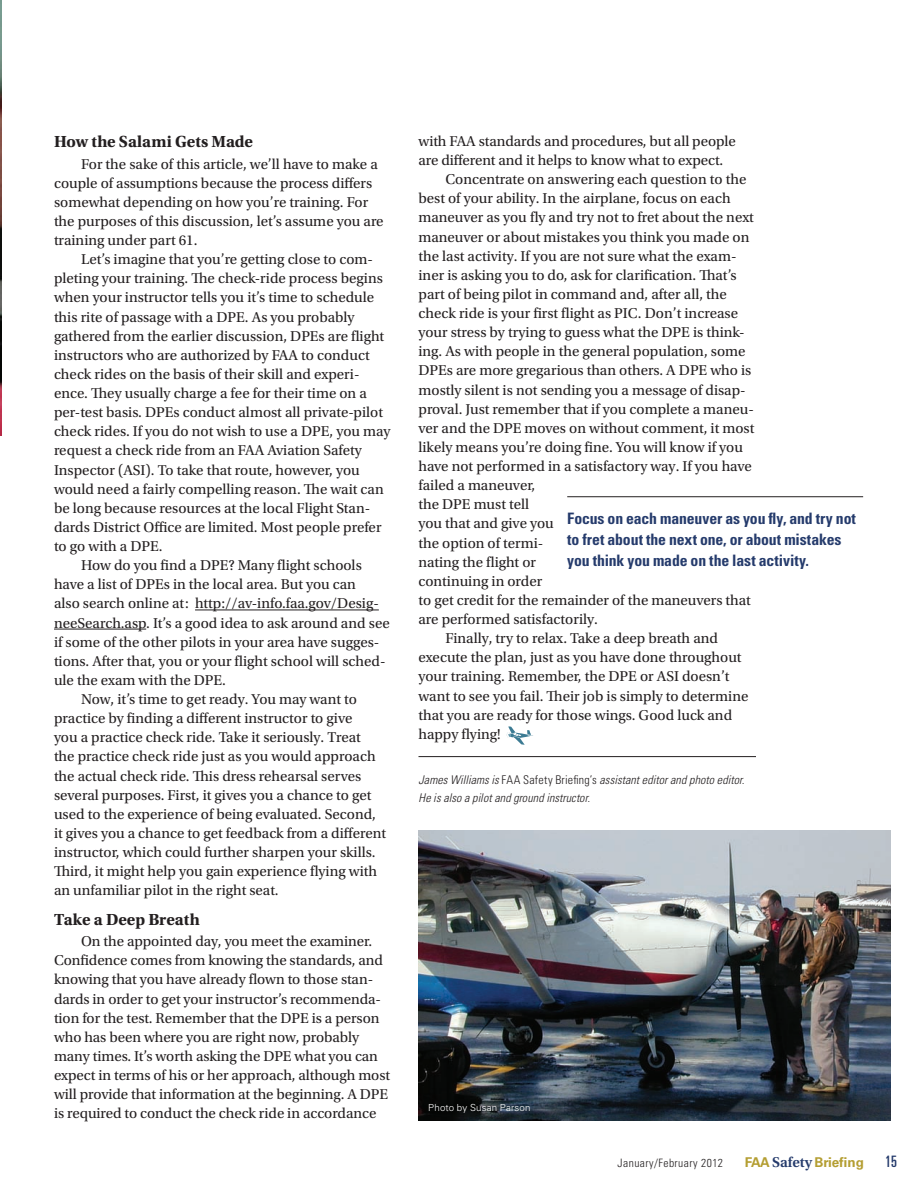
<style>
.page{position:relative;width:918px;height:1188px;background:#fff}
.page>*{position:absolute;margin:0;border:0;box-sizing:border-box;transform-origin:0 0}
.t1{font:700 16.8px "Utopia Std";letter-spacing:-.005em;color:#231f20}
.t2{font:700 condensed 15.75px/21px "Univers LT Std";letter-spacing:-.01em;color:#253b6c}
.t3{font:ultra-condensed 15.75px "Univers LT Std";color:#253b6c}
.t4{font:15px/19px "Utopia Std";color:#231f20}
.t5{font:700 13.5px "Univers LT Std";color:#b49e32}
.t6{font:italic 300 condensed 12px/18px "Univers LT Std";letter-spacing:.005em;color:#231f20}
.t7{font:300 condensed 11.55px "Univers LT Std";letter-spacing:.04em;color:#231f20}
.t8{font:300 9.75px "Univers LT Std";letter-spacing:.015em;color:#fff}
.s1{font-style:normal}
.s2{font-family:"Utopia Std";font-weight:600;font-size:15px;color:#253b6c}
</style>
<div class="page">
<img style="left:0;top:0;width:2px;height:330px">
<hr style="left:195px;top:610px;width:184px;height:1px;background:#231f20">
<hr style="left:54px;top:629px;width:92px;height:1px;background:#231f20">
<hr style="left:418px;top:756px;width:338px;height:1px;background:#231f20">
<svg style="left:507px;top:726px;width:26px;height:19px"></svg>
<hr style="left:567px;top:496px;width:296px;height:1px;background:#231f20">
<img style="left:418px;top:831px;width:473px;height:289px">
<p class="t1" style="left:54px;top:132px;width:201px">How the Salami Gets Made</p>
<p class="t4" style="left:81px;top:154px;width:298px">For the sake of this article, we’ll have to make a</p>
<p class="t4" style="left:54px;top:174px;width:320px">couple of assumptions because the process differs</p>
<p class="t4" style="left:54px;top:193px;width:316px">somewhat depending on how you’re training. For</p>
<p class="t4" style="left:54px;top:212px;width:331px">the purposes of this discussion, let’s assume you are</p>
<p class="t4" style="left:54px;top:231px;width:145px">training under part 61.</p>
<p class="t4" style="left:81px;top:250px;width:294px">Let’s imagine that you’re getting close to com-</p>
<p class="t4" style="left:54px;top:269px;width:330px">pleting your training. The check-ride process begins</p>
<p class="t4" style="left:54px;top:288px;width:322px">when your instructor tells you it’s time to schedule</p>
<p class="t4" style="left:54px;top:307px;width:302px">this rite of passage with a DPE. As you probably</p>
<p class="t4" style="left:54px;top:327px;width:332px">gathered from the earlier discussion, DPEs are flight</p>
<p class="t4" style="left:54px;top:346px;width:317px">instructors who are authorized by FAA to conduct</p>
<p class="t4" style="left:54px;top:365px;width:307px">check rides on the basis of their skill and experi-</p>
<p class="t4" style="left:54px;top:384px;width:314px">ence. They usually charge a fee for their time on a</p>
<p class="t4" style="left:54px;top:403px;width:331px">per-test basis. DPEs conduct almost all private-pilot</p>
<p class="t4" style="left:54px;top:422px;width:338px">check rides. If you do not wish to use a DPE, you may</p>
<p class="t4" style="left:54px;top:441px;width:309px">request a check ride from an FAA Aviation Safety</p>
<p class="t4" style="left:54px;top:460px;width:307px">Inspector (ASI). To take that route, however, you</p>
<p class="t4" style="left:54px;top:480px;width:331px">would need a fairly compelling reason. The wait can</p>
<p class="t4" style="left:54px;top:499px;width:318px">be long because resources at the local Flight Stan-</p>
<p class="t4" style="left:54px;top:518px;width:329px">dards District Office are limited. Most people prefer</p>
<p class="t4" style="left:54px;top:537px;width:110px">to go with a DPE.</p>
<p class="t4" style="left:81px;top:556px;width:282px">How do you find a DPE? Many flight schools</p>
<p class="t4" style="left:54px;top:575px;width:304px">have a list of DPEs in the local area. But you can</p>
<p class="t4" style="left:54px;top:594px;width:326px">also search online at: http://av-info.faa.gov/Desig-</p>
<p class="t4" style="left:54px;top:613px;width:337px">neeSearch.asp. It’s a good idea to ask around and see</p>
<p class="t4" style="left:54px;top:633px;width:327px">if some of the other pilots in your area have sugges-</p>
<p class="t4" style="left:54px;top:652px;width:333px">tions. After that, you or your flight school will sched-</p>
<p class="t4" style="left:54px;top:671px;width:174px">ule the exam with the DPE.</p>
<p class="t4" style="left:81px;top:690px;width:277px">Now, it’s time to get ready. You may want to</p>
<p class="t4" style="left:54px;top:709px;width:300px">practice by finding a different instructor to give</p>
<p class="t4" style="left:54px;top:728px;width:308px">you a practice check ride. Take it seriously. Treat</p>
<p class="t4" style="left:54px;top:747px;width:323px">the practice check ride just as you would approach</p>
<p class="t4" style="left:54px;top:766px;width:309px">the actual check ride. This dress rehearsal serves</p>
<p class="t4" style="left:54px;top:786px;width:319px">several purposes. First, it gives you a chance to get</p>
<p class="t4" style="left:54px;top:805px;width:324px">used to the experience of being evaluated. Second,</p>
<p class="t4" style="left:54px;top:824px;width:334px">it gives you a chance to get feedback from a different</p>
<p class="t4" style="left:54px;top:843px;width:323px">instructor, which could further sharpen your skills.</p>
<p class="t4" style="left:54px;top:862px;width:325px">Third, it might help you gain experience flying with</p>
<p class="t4" style="left:54px;top:881px;width:226px">an unfamiliar pilot in the right seat.</p>
<p class="t1" style="left:54px;top:910px;width:147px">Take a Deep Breath</p>
<p class="t4" style="left:54px;top:932px;width:338px;text-indent:27px">On the appointed day, you meet the examiner.<br>Confidence comes from knowing the standards, and knowing that you have already flown to those stan&shy;dards in order to get your instructor’s recommenda&shy;tion for the test. Remember that the DPE is a person who has been where you are right now, probably many times. It’s worth asking the DPE what you can expect in terms of his or her approach, although most will provide that information at the beginning. A DPE is required to conduct the check ride in accordance</p>
<p class="t4" style="left:418px;top:132px;width:319px">with FAA standards and procedures, but all people</p>
<p class="t4" style="left:418px;top:151px;width:306px">are different and it helps to know what to expect.</p>
<p class="t4" style="left:446px;top:170px;width:302px">Concentrate on answering each question to the</p>
<p class="t4" style="left:418px;top:189px;width:314px">best of your ability. In the airplane, focus on each</p>
<p class="t4" style="left:418px;top:208px;width:337px">maneuver as you fly and try not to fret about the next</p>
<p class="t4" style="left:418px;top:227px;width:332px">maneuver or about mistakes you think you made on</p>
<p class="t4" style="left:418px;top:247px;width:320px">the last activity. If you are not sure what the exam-</p>
<p class="t4" style="left:418px;top:266px;width:320px">iner is asking you to do, ask for clarification. That’s</p>
<p class="t4" style="left:418px;top:285px;width:310px">part of being pilot in command and, after all, the</p>
<p class="t4" style="left:418px;top:304px;width:321px">check ride is your first flight as PIC. Don’t increase</p>
<p class="t4" style="left:418px;top:323px;width:328px">your stress by trying to guess what the DPE is think-</p>
<p class="t4" style="left:418px;top:342px;width:329px">ing. As with people in the general population, some</p>
<p class="t4" style="left:418px;top:361px;width:334px">DPEs are more gregarious than others. A DPE who is</p>
<p class="t4" style="left:418px;top:380px;width:329px">mostly silent is not sending you a message of disap-</p>
<p class="t4" style="left:418px;top:400px;width:337px">proval. Just remember that if you complete a maneu-</p>
<p class="t4" style="left:418px;top:419px;width:337px">ver and the DPE moves on without comment, it most</p>
<p class="t4" style="left:418px;top:438px;width:326px">likely means you’re doing fine. You will know if you</p>
<p class="t4" style="left:418px;top:457px;width:335px">have not performed in a satisfactory way. If you have</p>
<p class="t4" style="left:418px;top:476px;width:118px">failed a maneuver,</p>
<p class="t4" style="left:418px;top:495px;width:112px">the DPE must tell</p>
<p class="t4" style="left:418px;top:514px;width:137px">you that and give you</p>
<p class="t4" style="left:418px;top:533px;width:127px">the option of termi-</p>
<p class="t4" style="left:418px;top:553px;width:119px">nating the flight or</p>
<p class="t4" style="left:418px;top:572px;width:125px">continuing in order</p>
<p class="t4" style="left:418px;top:591px;width:334px">to get credit for the remainder of the maneuvers that</p>
<p class="t4" style="left:418px;top:610px;width:181px">are performed satisfactorily.</p>
<p class="t4" style="left:446px;top:629px;width:274px">Finally, try to relax. Take a deep breath and</p>
<p class="t4" style="left:418px;top:648px;width:325px">execute the plan, just as you have done throughout</p>
<p class="t4" style="left:418px;top:667px;width:313px">your training. Remember, the DPE or ASI doesn’t</p>
<p class="t4" style="left:418px;top:686px;width:331px">want to see you fail. Their job is simply to determine</p>
<p class="t4" style="left:418px;top:706px;width:315px">that you are ready for those wings. Good luck and</p>
<p class="t4" style="left:418px;top:725px;width:84px">happy flying!</p>
<p class="t6" style="left:418px;top:771px;width:328px">James Williams is <span class="s1">FAA Safety Briefing’s</span> assistant editor and photo editor.<br>He is also a pilot and ground instructor.</p>
<p class="t2" style="left:567px;top:508px;width:290px">Focus on each maneuver as you fly, and try not to fret about the next one, or about mistakes you think you made on the last activity.</p>
<p class="t8" style="left:428px;top:1101px;width:104px">Photo by Susan Parson</p>
<p class="t7" style="left:618px;top:1156px;width:107px">January/February 2012</p>
<p class="t5" style="left:745px;top:1154px;width:121px">FAA <span class="s2">Safety</span>Briefing</p>
<p class="t3" style="left:885px;top:1152px;width:13px">15</p>
</div>
